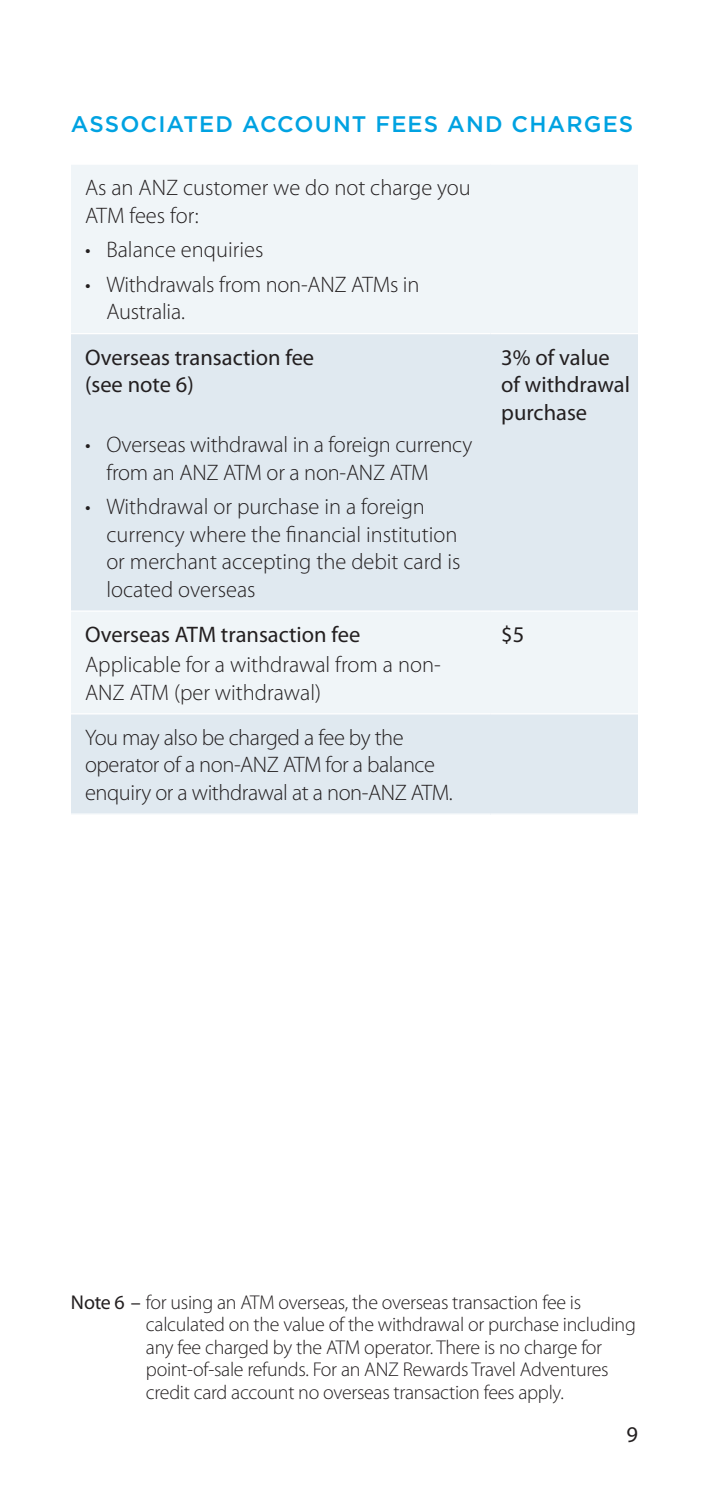
<style>
.page{position:relative;width:709px;height:1489px;background:#fff}
.page>*{position:absolute;margin:0;border:0;box-sizing:border-box;transform-origin:0 0}
.t1{font:300 22.5px/27.5px "Myriad Pro";letter-spacing:-.005em;color:#231f20}
.t2{font:22.5px/27.5px "Myriad Pro";color:#231f20}
.t3{font:500 22.5px "Gotham";letter-spacing:.05em;color:#00a2e1}
.t4{font:300 20px/22.5px "Myriad Pro";letter-spacing:-.015em;color:#231f20}
.s1{font-weight:400}
</style>
<div class="page">
<div style="left:71px;top:164px;width:419px;height:169px;background:#f0f5f8"></div>
<div style="left:490px;top:164px;width:148px;height:169px;background:#f0f5f8"></div>
<div style="left:71px;top:611px;width:419px;height:102px;background:#f0f5f8"></div>
<div style="left:490px;top:611px;width:148px;height:102px;background:#f0f5f8"></div>
<hr style="left:71px;top:163px;width:419px;height:2px;background:#fff">
<hr style="left:490px;top:163px;width:148px;height:2px;background:#fff">
<div style="left:71px;top:333px;width:419px;height:278px;background:#e0e9f0"></div>
<div style="left:490px;top:333px;width:148px;height:278px;background:#e0e9f0"></div>
<hr style="left:71px;top:333px;width:419px;height:1px;background:#fff">
<hr style="left:490px;top:333px;width:148px;height:1px;background:#fff">
<hr style="left:71px;top:610px;width:419px;height:1px;background:#fff">
<hr style="left:490px;top:610px;width:148px;height:1px;background:#fff">
<div style="left:71px;top:713px;width:419px;height:101px;background:#e0e9f0"></div>
<div style="left:490px;top:713px;width:148px;height:101px;background:#e0e9f0"></div>
<hr style="left:71px;top:713px;width:419px;height:1px;background:#fff">
<hr style="left:490px;top:713px;width:148px;height:1px;background:#fff">
<hr style="left:71px;top:813px;width:419px;height:1px;background:#fff">
<hr style="left:490px;top:813px;width:148px;height:1px;background:#fff">
<h3 class="t3" style="left:71px;top:111px;width:564px">ASSOCIATED ACCOUNT FEES AND CHARGES</h3>
<p class="t1" style="left:85px;top:174px;width:387px">As an ANZ customer we do not charge you<br>ATM fees for:</p>
<p class="t1" style="left:85px;top:236px;width:180px">• Balance enquiries</p>
<p class="t1" style="left:106px;top:270px;width:314px;text-indent:-21px">• Withdrawals from non-ANZ ATMs in<br>Australia.</p>
<h4 class="t2" style="left:85px;top:343px;width:231px">Overseas transaction fee (see note 6)</h4>
<p class="t1" style="left:106px;top:431px;width:367px;text-indent:-21px">• Overseas withdrawal in a foreign currency from an ANZ ATM or a non-ANZ ATM</p>
<p class="t1" style="left:106px;top:493px;width:355px;text-indent:-21px">• Withdrawal or purchase in a foreign currency where the financial institution or merchant accepting the debit card is located overseas</p>
<p class="t2" style="left:501px;top:343px;width:130px">3% of value of withdrawal purchase</p>
<h4 class="t2" style="left:85px;top:620px;width:277px">Overseas ATM transaction fee</h4>
<p class="t2" style="left:501px;top:620px;width:25px">$5</p>
<p class="t1" style="left:85px;top:650px;width:357px">Applicable for a withdrawal from a non-<br>ANZ ATM (per withdrawal)</p>
<p class="t1" style="left:85px;top:723px;width:369px">You may also be charged a fee by the operator of a non-ANZ ATM for a balance enquiry or a withdrawal at a non-ANZ ATM.</p>
<p class="t4" style="left:146px;top:1290px;width:491px;text-indent:-75px"><span class="s1">Note 6 –</span> for using an ATM overseas, the overseas transaction fee is calculated on the value of the withdrawal or purchase including any fee charged by the ATM operator. There is no charge for point-of-sale refunds. For an ANZ Rewards Travel Adventures credit card account no overseas transaction fees apply.</p>
<p class="t2" style="left:626px;top:1420px;width:13px">9</p>
</div>
